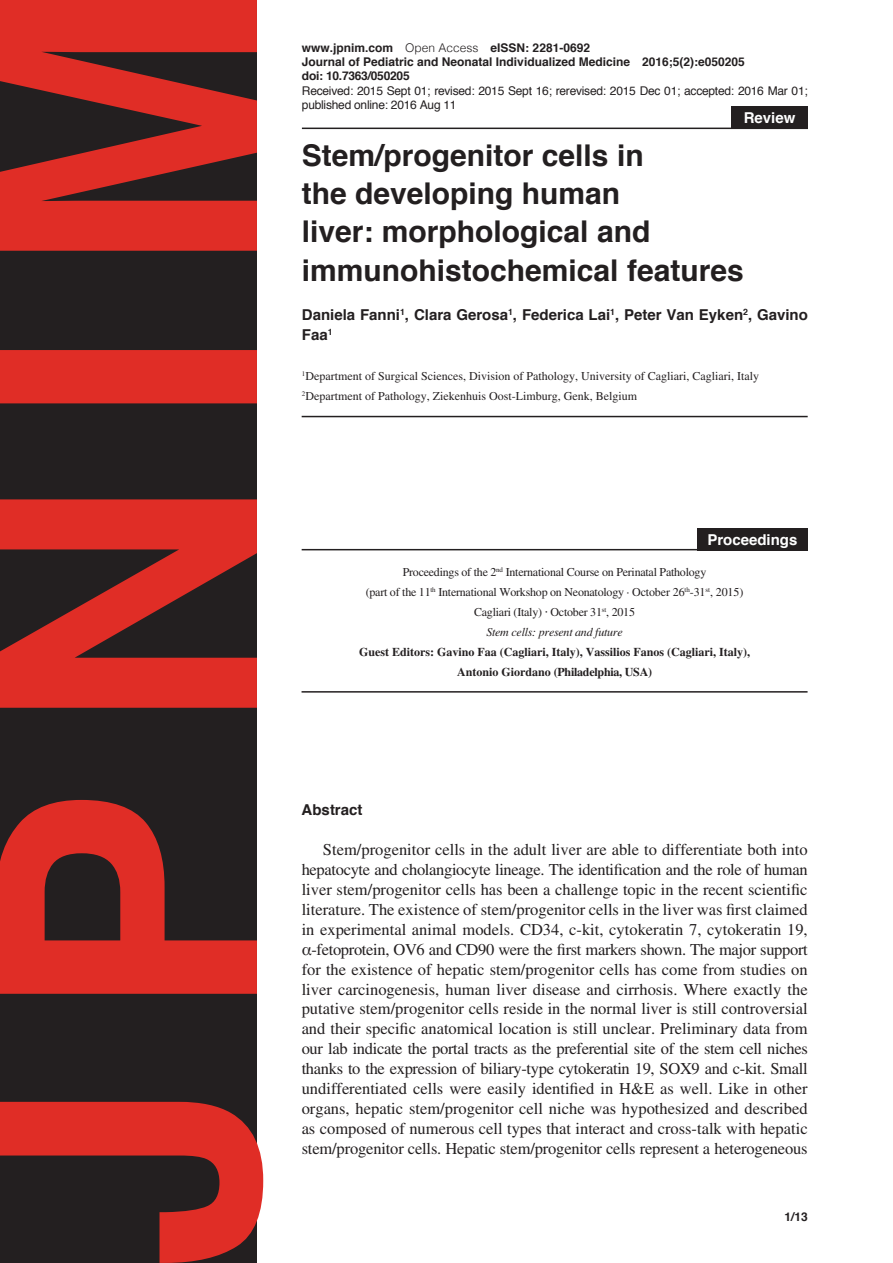
<style>
.page{position:relative;width:893px;height:1263px;background:#fff}
.page>*{position:absolute;margin:0;border:0;box-sizing:border-box;transform-origin:0 0}
.Heading1{font:700 30px/38.2px "Helvetica";color:#231f20}
.Body1{font:16.5px/20px "Times LT Std";letter-spacing:-.01em;color:#231f20;text-align:justify}
.Heading2{font:700 15px/20px "Helvetica";color:#231f20}
.Article_Description{font:700 15px "Helvetica";color:#fff}
.Body3{font:12px "Times LT Std";letter-spacing:-.01em;color:#231f20}
.Footer_Right{font:700 12px "Helvetica";color:#231f20}
.Footer_Right-2{font:12px/14.4px "Helvetica";letter-spacing:-.02em;color:#231f20}
.Body3-2{font:700 12px/20px "Times LT Std";color:#231f20;text-align:center}
.Body3-3{font:italic 12px "Times LT Std";letter-spacing:-.02em;color:#231f20}
.Footer_Right-3{font:700 12px "Helvetica";letter-spacing:-.02em;color:#231f20}
.Page_Right{font:700 12px "Helvetica";color:#231f20}
.s1{font-weight:300}
.s2{font-family:"Helvetica"}
.s3{font-family:"Times"}
</style>
<div class="page">
<svg style="left:0;top:0;width:263px;height:1263px;background:#782927"></svg>
<hr style="left:302px;top:128px;width:506px;height:1px;background:#231f20">
<hr style="left:302px;top:416px;width:506px;height:1px;background:#231f20">
<hr style="left:302px;top:691px;width:506px;height:2px;background:#231f20">
<hr style="left:302px;top:549px;width:506px;height:1px;background:#231f20">
<div style="left:697px;top:528px;width:111px;height:22px;background:#231f20"></div>
<div style="left:731px;top:106px;width:77px;height:22px;background:#231f20"></div>
<p class="Footer_Right" style="left:302px;top:38px;width:290px">www.jpnim.com <span class="s1">Open Access</span> eISSN: 2281-0692</p>
<p class="Footer_Right" style="left:302px;top:52px;width:444px">Journal of Pediatric and Neonatal Individualized Medicine 2016;5(2):e050205</p>
<p class="Footer_Right-3" style="left:302px;top:66px;width:109px">doi: 10.7363/050205</p>
<p class="Footer_Right-2" style="left:302px;top:84px;width:507px">Received: 2015 Sept 01; revised: 2015 Sept 16; rerevised: 2015 Dec 01; accepted: 2016 Mar 01; published online: 2016 Aug 11</p>
<p class="Heading1" style="left:302px;top:136px;width:443px">Stem/progenitor cells in<br>the developing human<br>liver: morphological and immunohistochemical features</p>
<p class="Heading2" style="left:302px;top:305px;width:507px">Daniela Fanni<sup>1</sup>, Clara Gerosa<sup>1</sup>, Federica Lai<sup>1</sup>, Peter Van Eyken<sup>2</sup>, Gavino<br>Faa<sup>1</sup></p>
<p class="Body3" style="left:302px;top:370px;width:459px"><sup>1</sup>Department of Surgical Sciences, Division of Pathology, University of Cagliari, Cagliari, Italy</p>
<p class="Body3" style="left:302px;top:389px;width:337px"><sup>2</sup>Department of Pathology, Ziekenhuis Oost-Limburg, Genk, Belgium</p>
<p class="Article_Description" style="left:744px;top:105px;width:53px">Review</p>
<p class="Article_Description" style="left:707px;top:528px;width:92px">Proceedings</p>
<p class="Body3" style="left:403px;top:565px;width:305px">Proceedings of the 2<sup>nd</sup> International Course on Perinatal Pathology</p>
<p class="Body3" style="left:366px;top:585px;width:379px">(part of the 11<sup>th</sup> International Workshop on Neonatology · October 26<sup>th</sup>-31<sup>st</sup>, 2015)</p>
<p class="Body3" style="left:474px;top:605px;width:162px">Cagliari (Italy) <span class="s2">·</span> October 31<sup>st</sup>, 2015</p>
<p class="Body3-3" style="left:486px;top:625px;width:138px">Stem cells: present and future</p>
<p class="Body3-2" style="left:359px;top:641px;width:393px">Guest Editors: Gavino Faa (Cagliari, Italy), Vassilios Fanos (Cagliari, Italy),<br>Antonio Giordano (Philadelphia, USA)</p>
<p class="Heading2" style="left:302px;top:800px;width:62px">Abstract</p>
<p class="Body1" style="left:302px;top:839px;width:508px;text-indent:21px">Stem/progenitor cells in the adult liver are able to differentiate both into hepatocyte and cholangiocyte lineage. The identification and the role of human liver stem/progenitor cells has been a challenge topic in the recent scientific literature. The existence of stem/progenitor cells in the liver was first claimed in experimental animal models. CD34, c-kit, cytokeratin 7, cytokeratin 19, <span class="s3">α</span>-fetoprotein, OV6 and CD90 were the first markers shown. The major support for the existence of hepatic stem/progenitor cells has come from studies on liver carcinogenesis, human liver disease and cirrhosis. Where exactly the putative stem/progenitor cells reside in the normal liver is still controversial and their specific anatomical location is still unclear. Preliminary data from our lab indicate the portal tracts as the preferential site of the stem cell niches thanks to the expression of biliary-type cytokeratin 19, SOX9 and c-kit. Small undifferentiated cells were easily identified in H&amp;E as well. Like in other organs, hepatic stem/progenitor cell niche was hypothesized and described as composed of numerous cell types that interact and cross-talk with hepatic stem/progenitor cells. Hepatic stem/progenitor cells represent a heterogeneous</p>
<p class="Page_Right" style="left:785px;top:1207px;width:25px">1/13</p>
</div>
